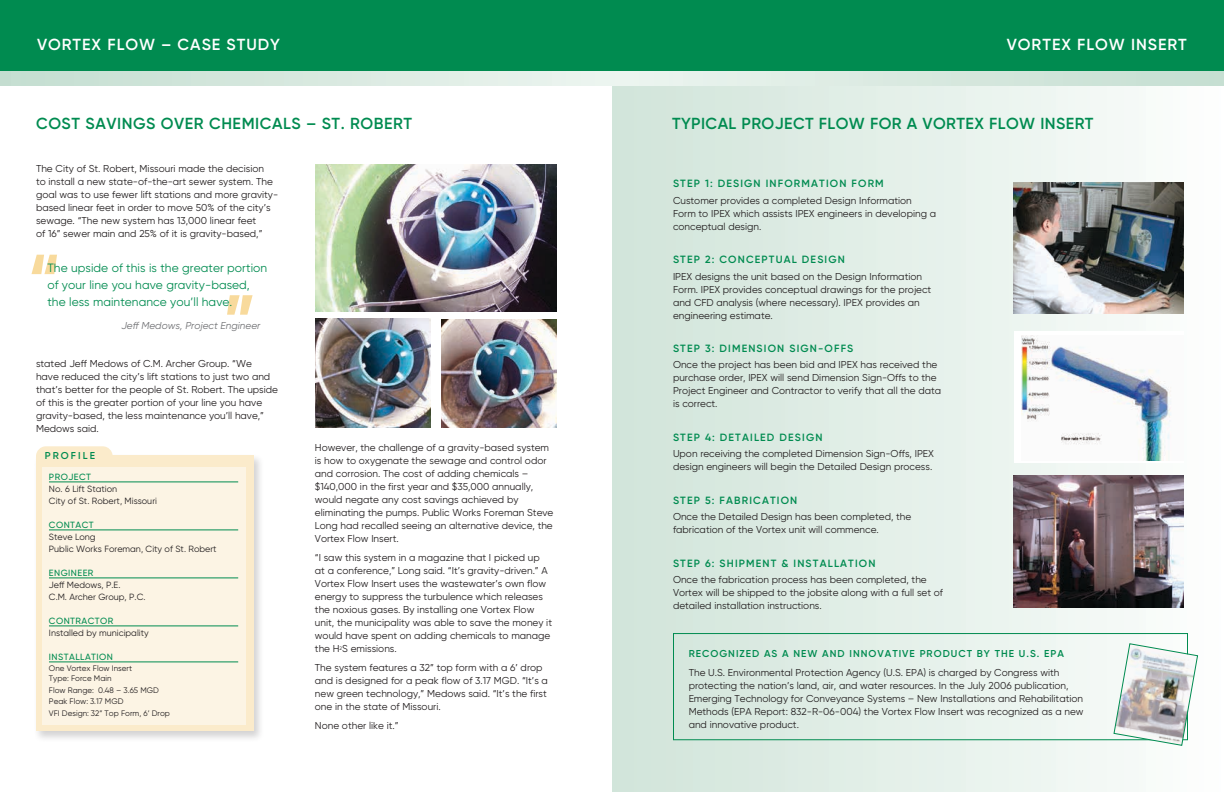
<style>
.page{position:relative;width:1224px;height:792px;background:#fff}
.page>*{position:absolute;margin:0;border:0;box-sizing:border-box;transform-origin:0 0}
.t1{font:700 70px "Gilroy";color:#f8da9c}
.t2{font:600 16px "Gilroy";letter-spacing:.025em;color:#008b50}
.t3{font:600 16px "Gilroy";letter-spacing:.06em;color:#fff}
.t4{font:12px/17px "Gilroy";letter-spacing:.005em;color:#008b50}
.t5{font:600 10.5px "Gilroy";letter-spacing:.11em;color:#008b50}
.t6{font:10px/13px "Gilroy";color:#231f20}
.t7{font:600 10px "Gilroy";letter-spacing:.1em;color:#008b50}
.t8{font:italic 10px "Gilroy";color:#707174}
.t9{font:600 10px "Gilroy";letter-spacing:.21em;color:#008b50}
.t10{font:9px/12px "Gilroy";color:#231f20}
.t11{font:500 9px "Gilroy";letter-spacing:.05em;color:#008b50}
.t12{font:8px/11.3px "Gilroy";color:#231f20}
</style>
<div class="page">
<div style="left:612px;top:86px;width:612px;height:706px;background:linear-gradient(to right,#d0e4d9,#fcfefc)"></div>
<div style="left:1014px;top:331px;width:170px;height:132px;background:#fff"></div>
<img style="left:1021px;top:335px;width:150px;height:126px">
<img style="left:1014px;top:182px;width:170px;height:132px">
<img style="left:1014px;top:476px;width:170px;height:132px">
<div style="left:673px;top:633px;width:515px;height:107px;border:1px solid #008b50"></div>
<img style="left:1113px;top:643px;width:85px;height:103px">
<div style="left:0;top:0;width:1224px;height:82px;background:#008b50"></div>
<svg style="left:0;top:72px;width:1224px;height:14px;background:#d8e9e0"></svg>
<img style="left:316px;top:164px;width:241px;height:148px">
<img style="left:315px;top:319px;width:115px;height:108px">
<img style="left:441px;top:319px;width:115px;height:108px">
<div style="left:33px;top:453px;width:231px;height:289px;background:#231f20;opacity:.2"></div>
<div style="left:36px;top:456px;width:217px;height:275px;background:#fbebcb"></div>
<div style="left:36px;top:446px;width:77px;height:20px;background:#fbebcb;border-radius:10px"></div>
<div style="left:42px;top:467px;width:204px;height:257px;background:#fcf4e4"></div>
<hr style="left:49px;top:482px;width:189px;height:1px;background:#008b50">
<hr style="left:49px;top:530px;width:189px;height:1px;background:#008b50">
<hr style="left:49px;top:578px;width:189px;height:1px;background:#008b50">
<hr style="left:49px;top:626px;width:189px;height:1px;background:#008b50">
<hr style="left:49px;top:662px;width:189px;height:1px;background:#008b50">
<h2 class="t3" style="left:37px;top:34px;width:245px">VORTEX FLOW – CASE STUDY</h2>
<h2 class="t3" style="left:1007px;top:34px;width:182px">VORTEX FLOW INSERT</h2>
<h2 class="t2" style="left:36px;top:113px;width:378px">COST SAVINGS OVER CHEMICALS – ST. ROBERT</h2>
<h2 class="t2" style="left:672px;top:113px;width:423px">TYPICAL PROJECT FLOW FOR A VORTEX FLOW INSERT</h2>
<p class="t6" style="left:36px;top:162px;width:244px">The City of St. Robert, Missouri made the decision<br>to install a new state-of-the-art sewer system. The goal was to use fewer lift stations and more gravity&shy;based linear feet in order to move 50% of the city’s sewage. “The new system has 13,000 linear feet<br>of 16” sewer main and 25% of it is gravity-based,”</p>
<h1 class="t1" style="left:28px;top:235px;width:34px">“</h1>
<p class="t4" style="left:47px;top:259px;width:221px">The upside of this is the greater portion of your line you have gravity-based, the less maintenance you’ll have.</p>
<h1 class="t1" style="left:256px;top:334px;width:34px;rotate:-180deg">“</h1>
<p class="t8" style="left:121px;top:320px;width:140px">Jeff Medows, Project Engineer</p>
<p class="t6" style="left:36px;top:357px;width:244px">stated Jeff Medows of C.M. Archer Group. “We<br>have reduced the city’s lift stations to just two and that’s better for the people of St. Robert. The upside of this is the greater portion of your line you have gravity-based, the less maintenance you’ll have,” Medows said.</p>
<p class="t9" style="left:45px;top:450px;width:52px">PROFILE</p>
<p class="t11" style="left:49px;top:471px;width:44px">PROJECT</p>
<p class="t10" style="left:49px;top:483px;width:110px">No. 6 Lift Station<br>City of St. Robert, Missouri</p>
<p class="t11" style="left:49px;top:519px;width:46px">CONTACT</p>
<p class="t10" style="left:49px;top:531px;width:169px">Steve Long<br>Public Works Foreman, City of St. Robert</p>
<p class="t11" style="left:49px;top:567px;width:46px">ENGINEER</p>
<p class="t10" style="left:49px;top:579px;width:98px">Jeff Medows, P.E.<br>C.M. Archer Group, P.C.</p>
<p class="t11" style="left:49px;top:615px;width:66px">CONTRACTOR</p>
<p class="t10" style="left:49px;top:627px;width:101px">Installed by municipality</p>
<p class="t11" style="left:49px;top:651px;width:66px">INSTALLATION</p>
<p class="t12" style="left:49px;top:662px;width:123px">One Vortex Flow Insert<br>Type: Force Main<br>Flow Range: 0.48 – 3.65 MGD<br>Peak Flow: 3.17 MGD<br>VFI Design: 32” Top Form, 6’ Drop</p>
<p class="t6" style="left:315px;top:441px;width:240px">However, the challenge of a gravity-based system is how to oxygenate the sewage and control odor and corrosion. The cost of adding chemicals – $140,000 in the first year and $35,000 annually, would negate any cost savings achieved by eliminating the pumps. Public Works Foreman Steve Long had recalled seeing an alternative device, the Vortex Flow Insert.</p>
<p class="t6" style="left:315px;top:551px;width:239px">“I saw this system in a magazine that I picked up at a conference,” Long said. “It’s gravity-driven.” A Vortex Flow Insert uses the wastewater’s own flow energy to suppress the turbulence which releases the noxious gases. By installing one Vortex Flow unit, the municipality was able to save the money it would have spent on adding chemicals to manage the H<sup>2</sup>S emissions.</p>
<p class="t6" style="left:315px;top:661px;width:235px">The system features a 32” top form with a 6’ drop and is designed for a peak flow of 3.17 MGD. “It’s a new green technology,” Medows said. “It’s the first one in the state of Missouri.</p>
<p class="t6" style="left:315px;top:719px;width:85px">None other like it.”</p>
<p class="t5" style="left:673px;top:177px;width:212px">STEP 1: DESIGN INFORMATION FORM</p>
<p class="t6" style="left:673px;top:193px;width:265px">Customer provides a completed Design Information<br>Form to IPEX which assists IPEX engineers in developing a conceptual design.</p>
<p class="t5" style="left:673px;top:253px;width:173px">STEP 2: CONCEPTUAL DESIGN</p>
<p class="t6" style="left:673px;top:269px;width:260px">IPEX designs the unit based on the Design Information Form. IPEX provides conceptual drawings for the project and CFD analysis (where necessary). IPEX provides an engineering estimate.</p>
<p class="t5" style="left:673px;top:342px;width:182px">STEP 3: DIMENSION SIGN-OFFS</p>
<p class="t6" style="left:673px;top:358px;width:270px">Once the project has been bid and IPEX has received the purchase order, IPEX will send Dimension Sign-Offs to the Project Engineer and Contractor to verify that all the data is correct.</p>
<p class="t5" style="left:673px;top:431px;width:151px">STEP 4: DETAILED DESIGN</p>
<p class="t6" style="left:673px;top:447px;width:263px">Upon receiving the completed Dimension Sign-Offs, IPEX design engineers will begin the Detailed Design process.</p>
<p class="t5" style="left:673px;top:494px;width:126px">STEP 5: FABRICATION</p>
<p class="t6" style="left:673px;top:510px;width:240px">Once the Detailed Design has been completed, the fabrication of the Vortex unit will commence.</p>
<p class="t5" style="left:673px;top:557px;width:204px">STEP 6: SHIPMENT &amp; INSTALLATION</p>
<p class="t6" style="left:673px;top:573px;width:272px">Once the fabrication process has been completed, the<br>Vortex will be shipped to the jobsite along with a full set of detailed installation instructions.</p>
<p class="t7" style="left:689px;top:647px;width:377px">RECOGNIZED AS A NEW AND INNOVATIVE PRODUCT BY THE U.S. EPA</p>
<p class="t6" style="left:689px;top:666px;width:396px">The U.S. Environmental Protection Agency (U.S. EPA) is charged by Congress with protecting the nation’s land, air, and water resources. In the July 2006 publication, Emerging Technology for Conveyance Systems – New Installations and Rehabilitation Methods (EPA Report: 832-R-06-004) the Vortex Flow Insert was recognized as a new and innovative product.</p>
</div>
